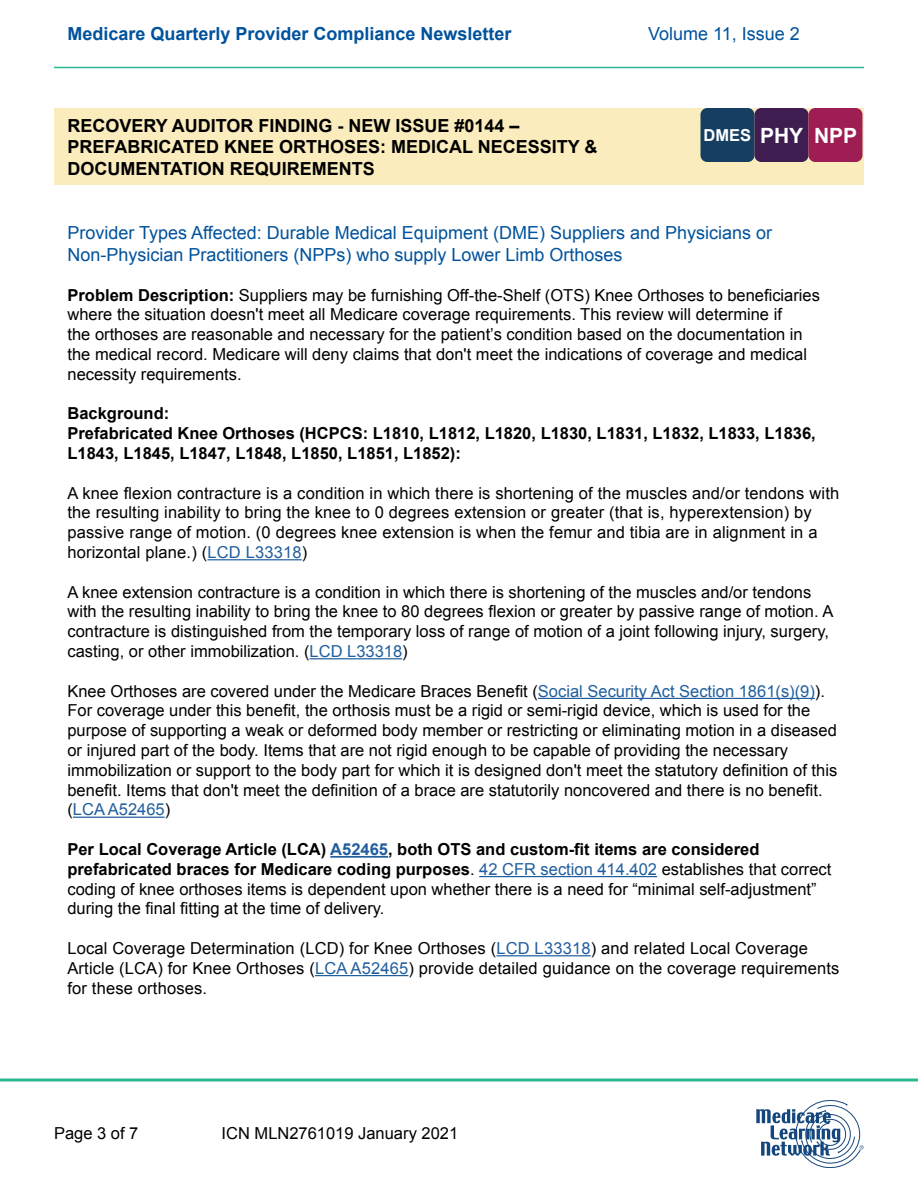
<style>
.page{position:relative;width:918px;height:1188px;background:#fff}
.page>*{position:absolute;margin:0;border:0;box-sizing:border-box;transform-origin:0 0}
.t1{font:700 21px "Arial";color:#fff}
.t2{font:18px/21.6px "Arial";color:#00529c}
.t3{font:700 18px/21.6px "Arial";color:#000}
.t4{font:700 18px "Arial";color:#00529c}
.Paragraph_Text{font:16.5px/19.8px "Arial";color:#000}
.Paragraph_Text-2{font:700 16.5px/19.8px "Arial";color:#000}
.s1{font-size:16.5px}
.s2{font-weight:700}
.s3{color:#215e9e}
.s4{font-weight:700;color:#215e9e}
</style>
<div class="page">
<hr style="left:54px;top:67px;width:810px;height:1px;background:#2bb892">
<svg style="left:756px;top:1100px;width:108px;height:68px"></svg>
<svg style="left:0;top:1078px;width:918px;height:4px;background:#5fc9ad"></svg>
<div style="left:54px;top:108px;width:810px;height:77px;background:#fbecbd"></div>
<hr style="left:207px;top:559px;width:95px;height:1px;background:#215e9e">
<hr style="left:310px;top:658px;width:92px;height:1px;background:#215e9e">
<hr style="left:538px;top:698px;width:277px;height:1px;background:#215e9e">
<hr style="left:73px;top:817px;width:92px;height:1px;background:#215e9e">
<hr style="left:330px;top:856px;width:58px;height:2px;background:#215e9e">
<hr style="left:479px;top:876px;width:178px;height:1px;background:#215e9e">
<hr style="left:496px;top:955px;width:95px;height:1px;background:#215e9e">
<hr style="left:315px;top:975px;width:93px;height:1px;background:#215e9e">
<div style="left:700px;top:108px;width:54px;height:54px;background:#143e62;border-radius:7px"></div>
<div style="left:754px;top:108px;width:54px;height:54px;background:#3f1d51;border-radius:7px"></div>
<div style="left:808px;top:108px;width:54px;height:54px;background:#9e1d52;border-radius:7px"></div>
<p class="t4" style="left:68px;top:22px;width:446px">Medicare Quarterly Provider Compliance Newsletter</p>
<p class="t2" style="left:648px;top:23px;width:153px">Volume 11, Issue 2</p>
<h2 class="t3" style="left:68px;top:115px;width:532px">RECOVERY AUDITOR FINDING - NEW ISSUE #0144 –<br>PREFABRICATED KNEE ORTHOSES: MEDICAL NECESSITY &amp;<br>DOCUMENTATION REQUIREMENTS</h2>
<p class="t1" style="left:704px;top:121px;width:155px"><span class="s1">DMES</span> PHY NPP</p>
<h3 class="t2" style="left:68px;top:223px;width:706px">Provider Types Affected: Durable Medical Equipment (DME) Suppliers and Physicians or<br>Non-Physician Practitioners (NPPs) who supply Lower Limb Orthoses</h3>
<p class="Paragraph_Text" style="left:68px;top:285px;width:754px"><span class="s2">Problem Description:</span> Suppliers may be furnishing Off-the-Shelf (OTS) Knee Orthoses to beneficiaries where the situation doesn't meet all Medicare coverage requirements. This review will determine if<br>the orthoses are reasonable and necessary for the patient’s condition based on the documentation in the medical record. Medicare will deny claims that don't meet the indications of coverage and medical necessity requirements.</p>
<h2 class="Paragraph_Text-2" style="left:68px;top:404px;width:103px">Background:</h2>
<p class="Paragraph_Text-2" style="left:68px;top:424px;width:750px">Prefabricated Knee Orthoses (HCPCS: L1810, L1812, L1820, L1830, L1831, L1832, L1833, L1836,<br>L1843, L1845, L1847, L1848, L1850, L1851, L1852):</p>
<p class="Paragraph_Text" style="left:68px;top:483px;width:773px">A knee flexion contracture is a condition in which there is shortening of the muscles and/or tendons with the resulting inability to bring the knee to 0 degrees extension or greater (that is, hyperextension) by passive range of motion. (0 degrees knee extension is when the femur and tibia are in alignment in a horizontal plane.) (<span class="s3">LCD L33318</span>)</p>
<p class="Paragraph_Text" style="left:68px;top:582px;width:767px">A knee extension contracture is a condition in which there is shortening of the muscles and/or tendons with the resulting inability to bring the knee to 80 degrees flexion or greater by passive range of motion. A contracture is distinguished from the temporary loss of range of motion of a joint following injury, surgery, casting, or other immobilization. (<span class="s3">LCD L33318</span>)</p>
<p class="Paragraph_Text" style="left:67px;top:681px;width:771px">Knee Orthoses are covered under the Medicare Braces Benefit (<span class="s3">Social Security Act Section 1861(s)(9)</span>).<br>For coverage under this benefit, the orthosis must be a rigid or semi-rigid device, which is used for the purpose of supporting a weak or deformed body member or restricting or eliminating motion in a diseased or injured part of the body. Items that are not rigid enough to be capable of providing the necessary immobilization or support to the body part for which it is designed don't meet the statutory definition of this benefit. Items that don't meet the definition of a brace are statutorily noncovered and there is no benefit. (<span class="s3">LCA A52465</span>)</p>
<p class="Paragraph_Text" style="left:67px;top:840px;width:765px"><span class="s2">Per Local Coverage Article (LCA)</span> <span class="s4">A52465</span><span class="s2">, both OTS and custom-fit items are considered prefabricated braces for Medicare coding purposes</span>. <span class="s3">42 CFR section 414.402</span> establishes that correct coding of knee orthoses items is dependent upon whether there is a need for “minimal self-adjustment” during the final fitting at the time of delivery.</p>
<p class="Paragraph_Text" style="left:67px;top:939px;width:773px">Local Coverage Determination (LCD) for Knee Orthoses (<span class="s3">LCD L33318</span>) and related Local Coverage<br>Article (LCA) for Knee Orthoses (<span class="s3">LCA A52465</span>) provide detailed guidance on the coverage requirements for these orthoses.</p>
<p class="Paragraph_Text" style="left:54px;top:1124px;width:86px">Page 3 of 7</p>
<p class="Paragraph_Text" style="left:222px;top:1124px;width:238px">ICN MLN2761019 January 2021</p>
</div>
